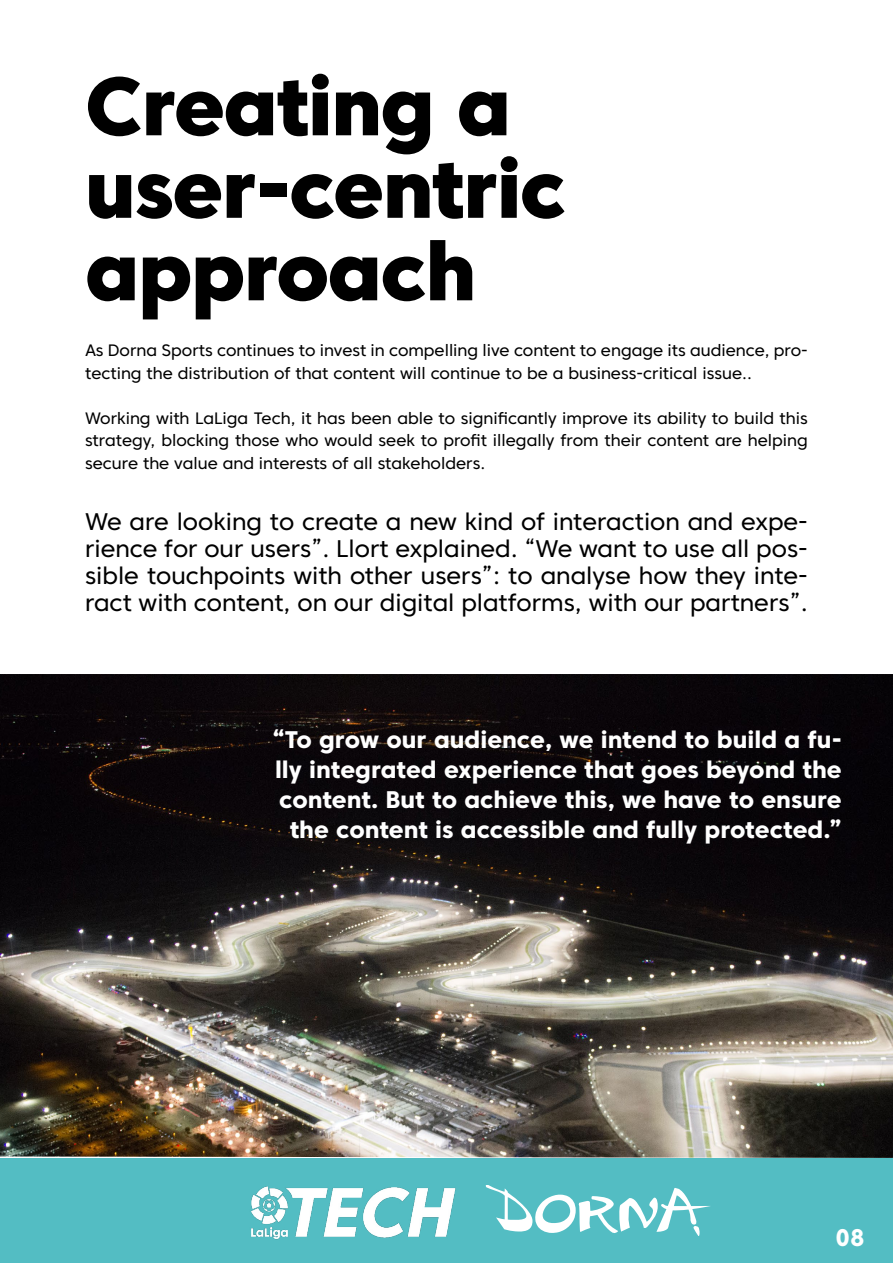
<style>
.page{position:relative;width:893px;height:1263px;background:#fff}
.page>*{position:absolute;margin:0;border:0;box-sizing:border-box;transform-origin:0 0}
.t1{font:800 82.5px/82.5px "Core Sans C 85";letter-spacing:-.02em;color:#000}
.t2{font:24px/27px "Core Sans C 45";color:#000;text-align:justify}
.t3{font:800 24px/30px "Core Sans C 75";color:#fff;text-align:right}
.t4{font:16.5px/22.5px "Core Sans C 45";color:#000}
</style>
<div class="page">
<img style="left:0;top:674px;width:893px;height:484px">
<div style="left:0;top:1158px;width:893px;height:105px;background:#53bdc3"></div>
<img style="left:251px;top:1186px;width:205px;height:54px">
<svg style="left:485px;top:1186px;width:225px;height:49px"></svg>
<h1 class="t1" style="left:85px;top:65px;width:483px">Creating a user-centric approach</h1>
<p class="t4" style="left:85px;top:339px;width:724px">As Dorna Sports continues to invest in compelling live content to engage its audience, pro&shy;tecting the distribution of that content will continue to be a business-critical issue..</p>
<p class="t4" style="left:85px;top:407px;width:724px;text-align:justify">Working with LaLiga Tech, it has been able to significantly improve its ability to build this strategy, blocking those who would seek to profit illegally from their content are helping secure the value and interests of all stakeholders.</p>
<p class="t2" style="left:85px;top:507px;width:724px">We are looking to create a new kind of interaction and expe&shy;rience for our users”. Llort explained. “We want to use all pos&shy;sible touchpoints with other users”: to analyse how they inte&shy;ract with content, on our digital platforms, with our partners”.</p>
<h2 class="t3" style="left:272px;top:724px;width:571px">“To grow our audience, we intend to build a fu&shy;lly integrated experience that goes beyond the content. But to achieve this, we have to ensure the content is accessible and fully protected.”</h2>
<h2 class="t3" style="left:836px;top:1222px;width:31px">08</h2>
</div>
